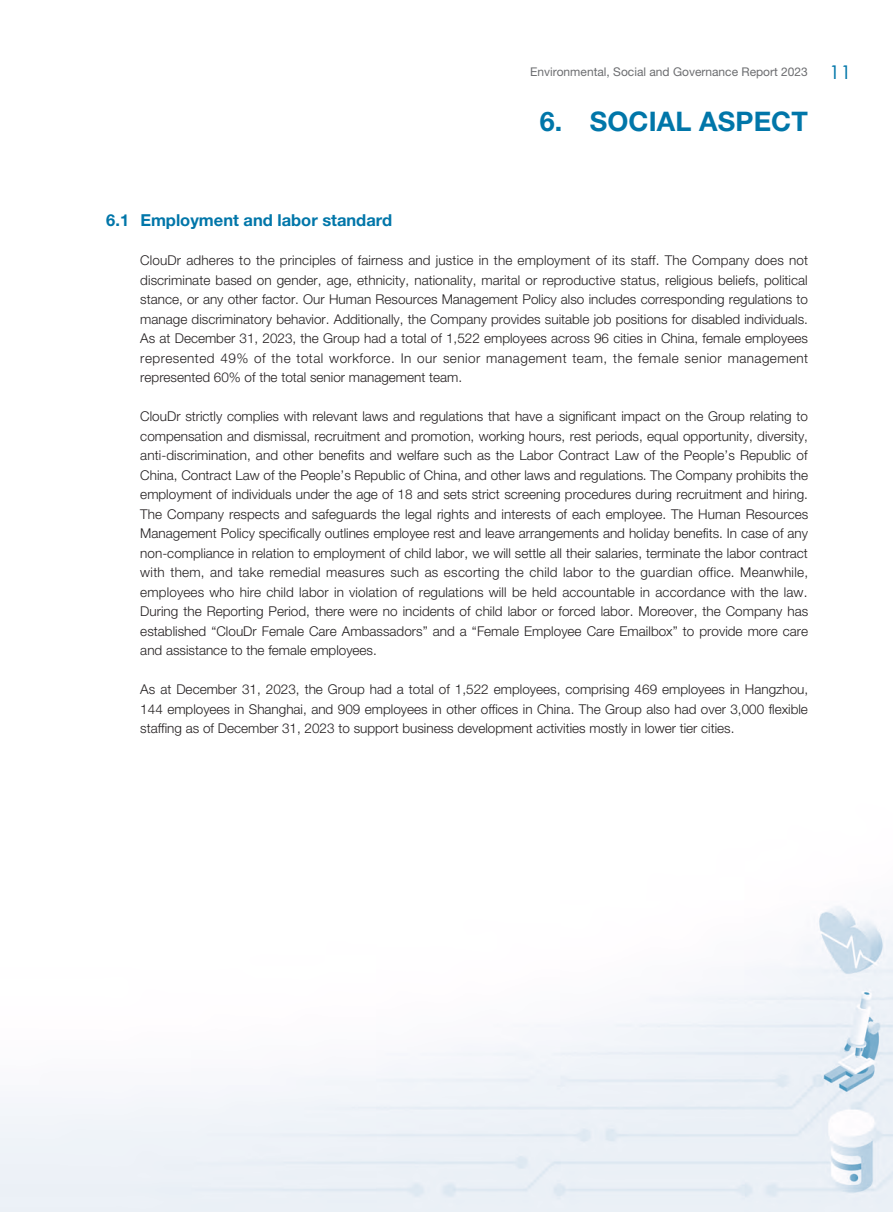
<style>
.page{position:relative;width:893px;height:1212px;background:#fff}
.page>*{position:absolute;margin:0;border:0;box-sizing:border-box;transform-origin:0 0}
.t1{font:700 27px "Helvetica Neue LT Std";letter-spacing:.005em;color:#0076a9}
._01_H1{font:700 16.5px "Helvetica Neue LT Std";color:#0076a9}
._00_txt{font:300 13.5px/19.5px "Helvetica Neue LT Std";color:#231f20}
.t2{font:12px "Helvetica Neue LT Std";color:#6c6d70}
.s1{font-family:"Futura Std";font-size:18px;color:#0076a9}
</style>
<div class="page">
<img style="left:0;top:906px;width:893px;height:306px">
<p class="t2" style="left:530px;top:64px;width:323px">Environmental, Social and Governance Report 2023 <span class="s1">11</span></p>
<h1 class="t1" style="left:540px;top:105px;width:270px">6. SOCIAL ASPECT</h1>
<p class="_01_H1" style="left:106px;top:210px;width:288px">6.1 Employment and labor standard</p>
<p class="_00_txt" style="left:140px;top:250px;width:669px">ClouDr adheres to the principles of fairness and justice in the employment of its staff. The Company does not discriminate based on gender, age, ethnicity, nationality, marital or reproductive status, religious beliefs, political stance, or any other factor. Our Human Resources Management Policy also includes corresponding regulations to manage discriminatory behavior. Additionally, the Company provides suitable job positions for disabled individuals.<br>As at December 31, 2023, the Group had a total of 1,522 employees across 96 cities in China, female employees represented 49% of the total workforce. In our senior management team, the female senior management represented 60% of the total senior management team.</p>
<p class="_00_txt" style="left:140px;top:406px;width:669px">ClouDr strictly complies with relevant laws and regulations that have a significant impact on the Group relating to compensation and dismissal, recruitment and promotion, working hours, rest periods, equal opportunity, diversity, anti-discrimination, and other benefits and welfare such as the Labor Contract Law of the People’s Republic of China, Contract Law of the People’s Republic of China, and other laws and regulations. The Company prohibits the employment of individuals under the age of 18 and sets strict screening procedures during recruitment and hiring.<br>The Company respects and safeguards the legal rights and interests of each employee. The Human Resources Management Policy specifically outlines employee rest and leave arrangements and holiday benefits. In case of any non-compliance in relation to employment of child labor, we will settle all their salaries, terminate the labor contract with them, and take remedial measures such as escorting the child labor to the guardian office. Meanwhile, employees who hire child labor in violation of regulations will be held accountable in accordance with the law.<br>During the Reporting Period, there were no incidents of child labor or forced labor. Moreover, the Company has established “ClouDr Female Care Ambassadors” and a “Female Employee Care Emailbox” to provide more care and assistance to the female employees.</p>
<p class="_00_txt" style="left:140px;top:679px;width:669px;text-align:justify">As at December 31, 2023, the Group had a total of 1,522 employees, comprising 469 employees in Hangzhou, 144 employees in Shanghai, and 909 employees in other offices in China. The Group also had over 3,000 flexible staffing as of December 31, 2023 to support business development activities mostly in lower tier cities.</p>
</div>
